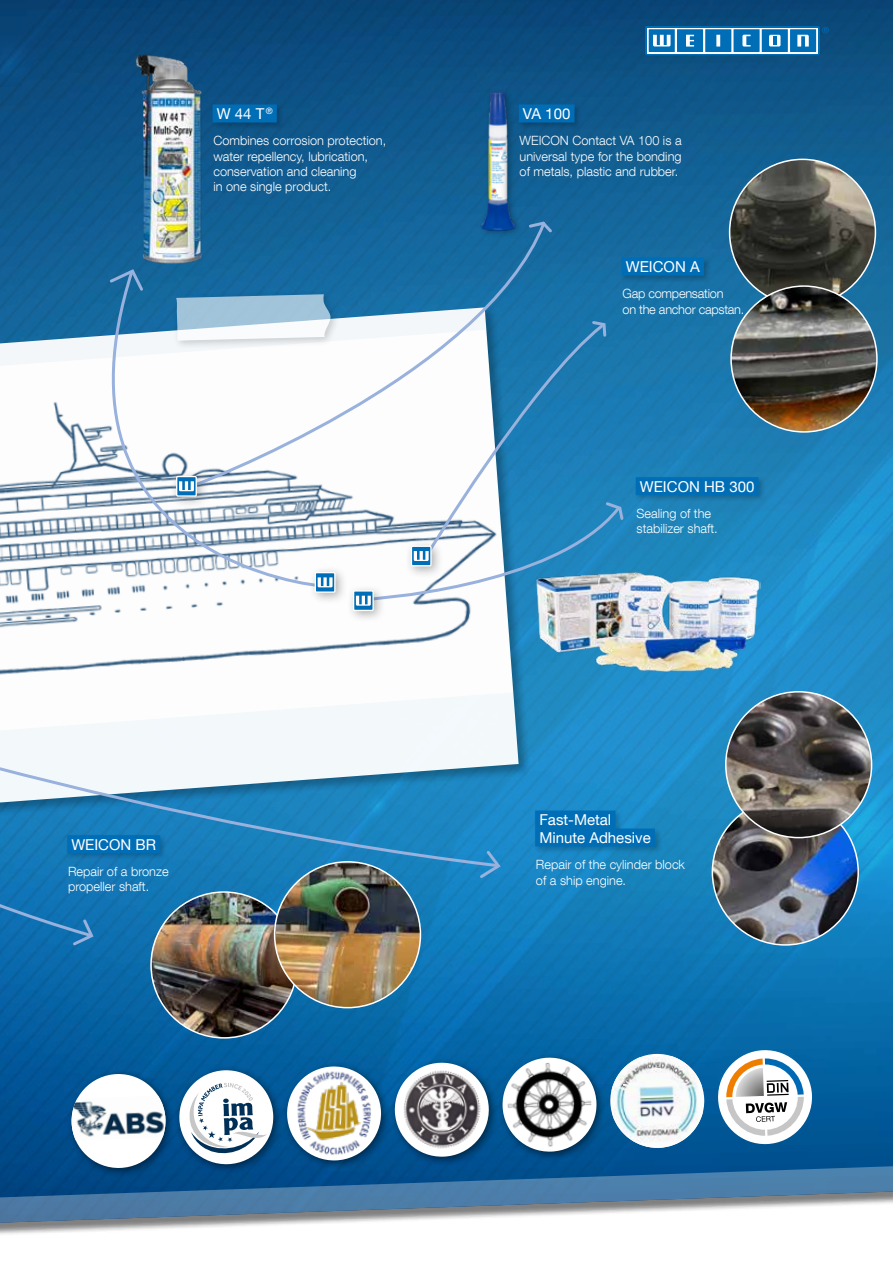
<style>
.page{position:relative;width:893px;height:1263px;background:#fff}
.page>*{position:absolute;margin:0;border:0;box-sizing:border-box;transform-origin:0 0}
.t1{font:15px/18px "Helvetica Neue LT Com";color:#fff}
.t2{font:300 12.75px/15.3px "Helvetica Neue LT Com";color:#fff}
.t3{font:300 12.75px/15.3px "Helvetica Neue LT Com";letter-spacing:-.02em;color:#fff}
</style>
<div class="page">
<img style="left:0;top:0;width:893px;height:1164px">
<svg style="left:0;top:1164px;width:893px;height:71px"></svg>
<svg style="left:645px;top:26px;width:184px;height:29px"></svg>
<img style="left:151px;top:892px;width:146px;height:146px;border-radius:73px">
<img style="left:276px;top:869px;width:144px;height:139px">
<div style="left:174px;top:1065px;width:109px;height:109px;background:#000;opacity:.5"></div>
<svg style="left:178px;top:1069px;width:96px;height:96px"></svg>
<div style="left:282px;top:1061px;width:109px;height:109px;background:#000;opacity:.5"></div>
<img style="left:286px;top:1066px;width:96px;height:95px">
<div style="left:66px;top:1069px;width:110px;height:109px;background:#000;opacity:.5"></div>
<svg style="left:71px;top:1073px;width:95px;height:96px"></svg>
<img style="left:71px;top:1096px;width:95px;height:44px">
<div style="left:497px;top:1052px;width:110px;height:110px;background:#000;opacity:.5"></div>
<svg style="left:502px;top:1057px;width:95px;height:95px"></svg>
<img style="left:507px;top:1062px;width:85px;height:85px">
<div style="left:390px;top:1058px;width:109px;height:109px;background:#000;opacity:.5"></div>
<img style="left:394px;top:1063px;width:96px;height:94px">
<svg style="left:609px;top:1053px;width:96px;height:96px"></svg>
<img style="left:612px;top:1056px;width:91px;height:92px">
<svg style="left:717px;top:1049px;width:96px;height:96px"></svg>
<img style="left:0;top:330px;width:512px;height:400px">
<img style="left:730px;top:159px;width:145px;height:146px;border-radius:73px">
<img style="left:731px;top:286px;width:146px;height:146px;border-radius:73px">
<svg style="left:189px;top:220px;width:359px;height:269px"></svg>
<svg style="left:527px;top:220px;width:28px;height:15px"></svg>
<div style="left:478px;top:88px;width:45px;height:150px;background:#000;opacity:.3"></div>
<img style="left:478px;top:90px;width:39px;height:143px">
<img style="left:536px;top:570px;width:224px;height:102px">
<img style="left:132px;top:53px;width:79px;height:211px">
<div style="left:517px;top:103px;width:65px;height:27px;background:#000;opacity:.2"></div>
<div style="left:519px;top:104px;width:55px;height:18px;background:#006eb7"></div>
<div style="left:620px;top:256px;width:91px;height:27px;background:#000;opacity:.2"></div>
<div style="left:622px;top:258px;width:82px;height:18px;background:#006eb7"></div>
<div style="left:211px;top:103px;width:74px;height:27px;background:#000;opacity:.2"></div>
<div style="left:213px;top:104px;width:64px;height:18px;background:#006eb7"></div>
<svg style="left:40px;top:268px;width:283px;height:321px"></svg>
<svg style="left:107px;top:267px;width:39px;height:26px"></svg>
<div style="left:309px;top:566px;width:39px;height:39px;background:#000;opacity:.3"></div>
<svg style="left:315px;top:573px;width:20px;height:19px"></svg>
<div style="left:315px;top:572px;width:21px;height:21px;border:1px solid #fff"></div>
<svg style="left:318px;top:577px;width:15px;height:10px"></svg>
<div style="left:347px;top:584px;width:39px;height:39px;background:#000;opacity:.3"></div>
<div style="left:354px;top:591px;width:19px;height:19px;background:#006eb7"></div>
<div style="left:353px;top:590px;width:21px;height:21px;border:1px solid #fff"></div>
<svg style="left:356px;top:319px;width:269px;height:287px"></svg>
<div style="left:634px;top:475px;width:132px;height:27px;background:#000;opacity:.2"></div>
<div style="left:636px;top:477px;width:122px;height:18px;background:#006eb7"></div>
<svg style="left:0;top:669px;width:499px;height:200px"></svg>
<svg style="left:477px;top:848px;width:26px;height:33px"></svg>
<img style="left:712px;top:800px;width:146px;height:145px">
<div style="left:534px;top:809px;width:129px;height:45px;background:#000;opacity:.2"></div>
<div style="left:535px;top:810px;width:80px;height:18px;background:#006eb7"></div>
<div style="left:535px;top:828px;width:120px;height:18px;background:#006eb7"></div>
<img style="left:726px;top:692px;width:146px;height:146px;border-radius:73px">
<svg style="left:0;top:689px;width:96px;height:259px"></svg>
<p class="t1" style="left:217px;top:104px;width:57px">W 44 T <sup>®</sup></p>
<p class="t2" style="left:213px;top:133px;width:174px">Combines corrosion protection, water repellency, lubrication, conservation and cleaning<br>in one single product.</p>
<p class="t1" style="left:71px;top:835px;width:86px">WEICON BR</p>
<p class="t2" style="left:68px;top:863px;width:102px">Repair of a bronze propeller shaft.</p>
<p class="t1" style="left:523px;top:104px;width:49px">VA 100</p>
<p class="t2" style="left:520px;top:133px;width:164px;text-align:justify">WEICON Contact VA 100 is a universal type for the bonding of metals, plastic and rubber.</p>
<p class="t1" style="left:626px;top:258px;width:75px">WEICON A</p>
<p class="t3" style="left:622px;top:286px;width:123px">Gap compensation<br>on the anchor capstan.</p>
<p class="t1" style="left:640px;top:477px;width:116px">WEICON HB 300</p>
<p class="t2" style="left:636px;top:505px;width:83px">Sealing of the stabilizer shaft.</p>
<p class="t1" style="left:539px;top:810px;width:113px">Fast-Metal<br>Minute Adhesive</p>
<p class="t2" style="left:536px;top:857px;width:151px">Repair of the cylinder block of a ship engine.</p>
</div>
